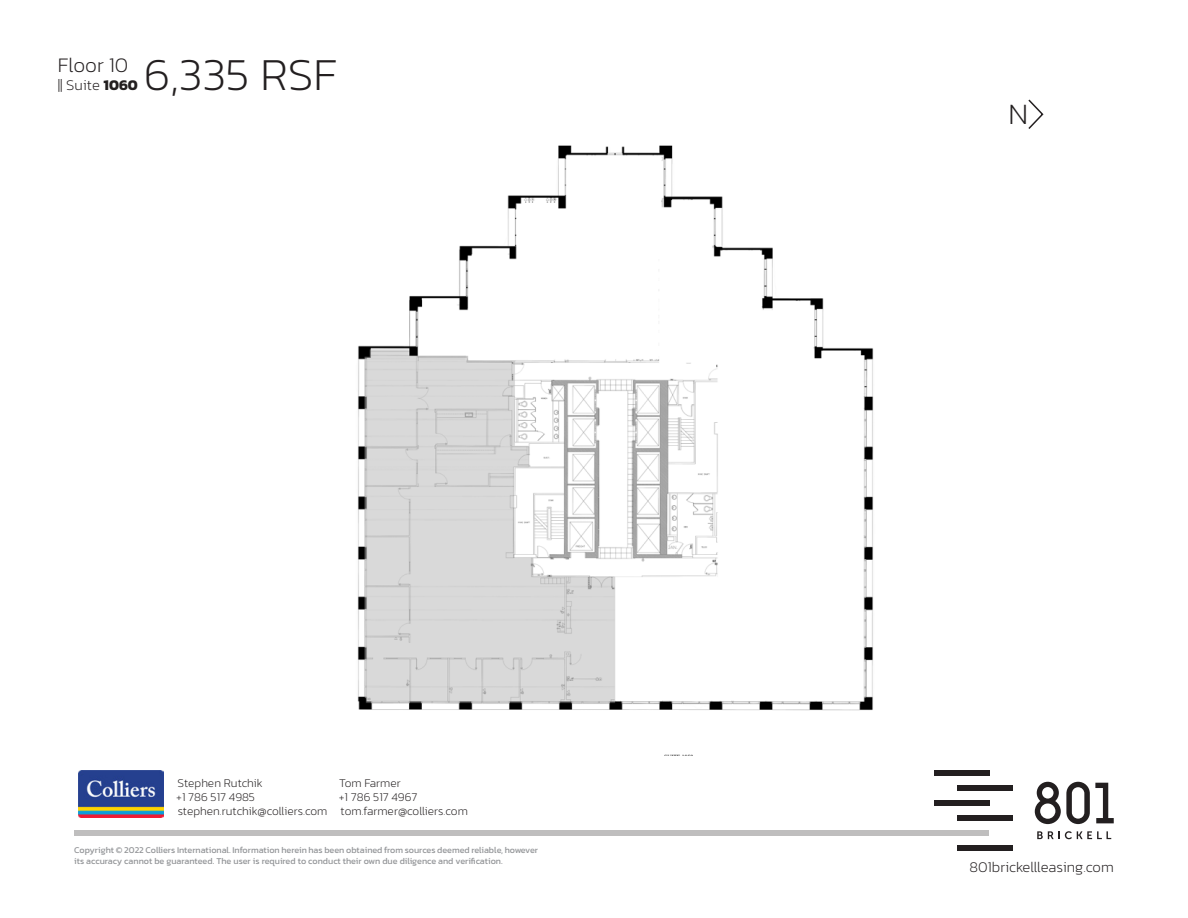
<style>
.page{position:relative;width:1188px;height:918px;background:#fff}
.page>*{position:absolute;margin:0;border:0;box-sizing:border-box;transform-origin:0 0}
.t1{font:200 46.5px "Kanit";color:#231f20}
.t2{font:200 30px "Kanit";color:#231f20}
.t3{font:200 21px "Kanit";color:#231f20}
.t4{font:200 15px "Kanit";color:#231f20}
.t5{font:200 12px/14.4px "Kanit";color:#231f20}
.t6{font:9px/10.8px "Kanit";color:#939598}
.s1{font-weight:700}
</style>
<div class="page">
<div style="left:934px;top:770px;width:55px;height:6px;background:#231f20"></div>
<div style="left:934px;top:800px;width:55px;height:6px;background:#231f20"></div>
<div style="left:74px;top:830px;width:915px;height:6px;background:#bfbebe"></div>
<div style="left:957px;top:785px;width:55px;height:6px;background:#231f20"></div>
<div style="left:957px;top:815px;width:55px;height:6px;background:#231f20"></div>
<div style="left:957px;top:845px;width:55px;height:6px;background:#231f20"></div>
<svg style="left:1037px;top:831px;width:74px;height:8px"></svg>
<svg style="left:1035px;top:782px;width:79px;height:42px"></svg>
<svg style="left:1028px;top:99px;width:16px;height:30px"></svg>
<img style="left:79px;top:770px;width:84px;height:47px">
<img style="left:357px;top:145px;width:517px;height:610px">
<p class="t3" style="left:58px;top:51px;width:72px">Floor 10</p>
<p class="t4" style="left:58px;top:75px;width:82px">|| Suite <span class="s1">1060</span></p>
<p class="t1" style="left:144px;top:43px;width:195px">6,335 RSF</p>
<h3 class="t5" style="left:176px;top:775px;width:153px">Stephen Rutchik<br>+1 786 517 4985 stephen.rutchik@colliers.com</h3>
<h3 class="t5" style="left:339px;top:775px;width:131px">Tom Farmer<br>+1 786 517 4967 tom.farmer@colliers.com</h3>
<p class="t6" style="left:74px;top:845px;width:465px">Copyright © 2022 Colliers International. Information herein has been obtained from sources deemed reliable, however its accuracy cannot be guaranteed. The user is required to conduct their own due diligence and verification.</p>
<h2 class="t2" style="left:1009px;top:94px;width:21px">N</h2>
<h3 class="t4" style="left:969px;top:857px;width:146px">801brickellleasing.com</h3>
</div>
